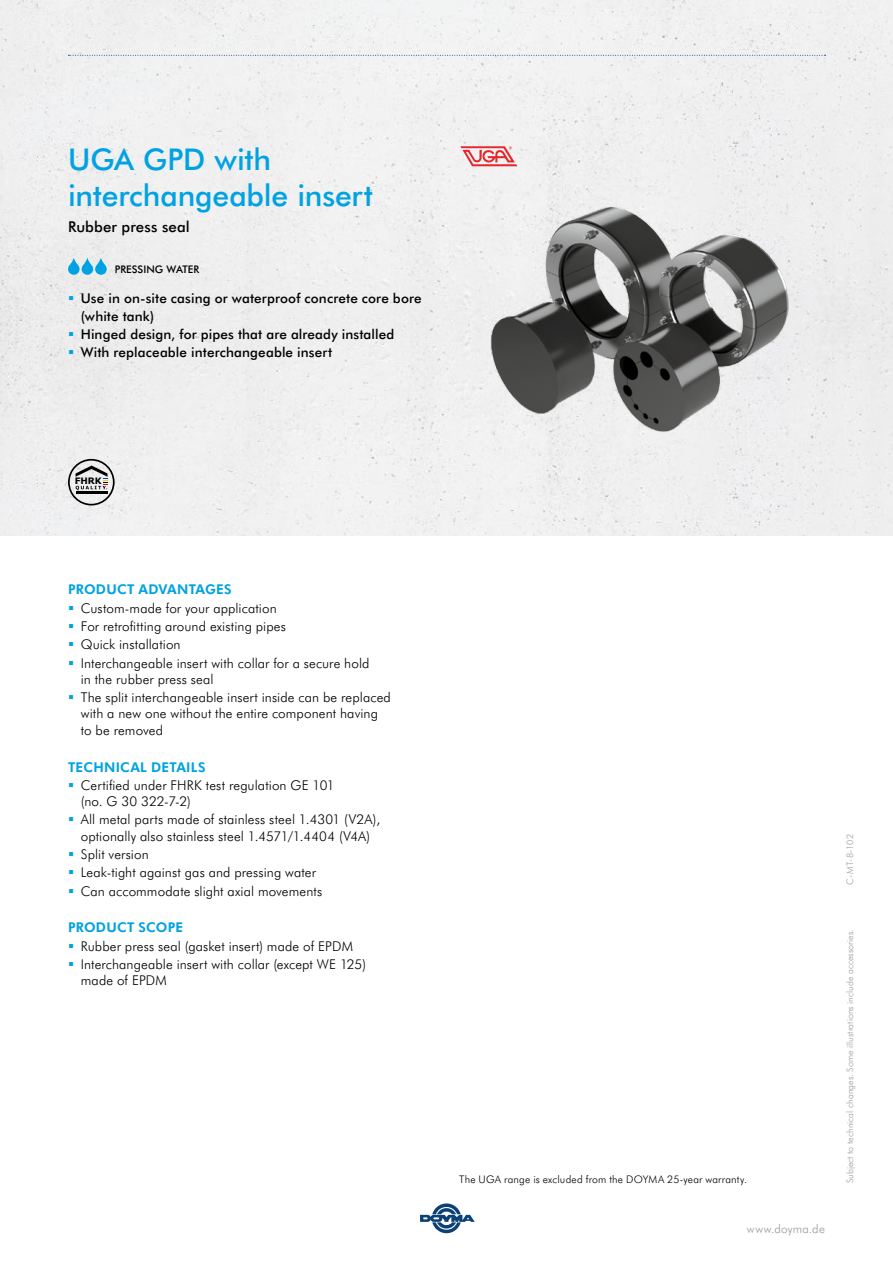
<style>
.page{position:relative;width:893px;height:1263px;background:#fff}
.page>*{position:absolute;margin:0;border:0;box-sizing:border-box;transform-origin:0 0}
.t1{font:500 30px/36px "Futura BT";letter-spacing:-.005em;color:#00a2e2}
.t2{font:500 15px "Futura BT";letter-spacing:.01em;color:#000}
.t3{font:300 13.5px/18.3px "Futura BT";letter-spacing:.01em;color:#000}
.t4{font:500 13.5px/18px "Futura BT";letter-spacing:.01em;color:#000}
.t5{font:700 13.5px "Futura BT";letter-spacing:.015em;color:#00a2e2}
.t6{font:300 12px "Futura BT";letter-spacing:.015em;color:#9c9c9d}
.t7{font:300 10.5px "Futura BT";letter-spacing:.015em;color:#000}
.t8{font:500 10.5px "Futura BT";color:#000}
.t9{font:300 9px "Futura BT";color:#9c9c9d}
.t10{font:700 8.85px "Verdana";color:#000}
</style>
<div class="page">
<div style="left:0;top:0;width:893px;height:535px;background:#efeff0"></div>
<svg style="left:420px;top:1203px;width:55px;height:30px"></svg>
<svg style="left:68px;top:55px;width:758px;height:1px"></svg>
<img style="left:459px;top:179px;width:366px;height:276px">
<svg style="left:459px;top:146px;width:60px;height:20px"></svg>
<svg style="left:68px;top:459px;width:47px;height:46px"></svg>
<svg style="left:68px;top:258px;width:39px;height:17px"></svg>
<svg style="left:69px;top:296px;width:4px;height:4px"></svg>
<svg style="left:69px;top:332px;width:4px;height:4px"></svg>
<svg style="left:69px;top:350px;width:4px;height:4px"></svg>
<h1 class="t1" style="left:68px;top:139px;width:306px">UGA GPD with interchangeable insert</h1>
<p class="t2" style="left:68px;top:216px;width:123px">Rubber press seal</p>
<p class="t8" style="left:115px;top:261px;width:86px">PRESSING WATER</p>
<p class="t4" style="left:81px;top:289px;width:342px">Use in on-site casing or waterproof concrete core bore (white tank)<br>Hinged design, for pipes that are already installed With replaceable interchangeable insert</p>
<p class="t10" style="left:75px;top:475px;width:29px">FHRK</p>
<p class="t5" style="left:68px;top:580px;width:165px">PRODUCT ADVANTAGES</p>
<p class="t3" style="left:81px;top:598px;width:290px">Custom-made for your application<br>For retrofitting around existing pipes<br>Quick installation<br>Interchangeable insert with collar for a secure hold</p>
<p class="t3" style="left:81px;top:669px;width:312px">in the rubber press seal<br>The split interchangeable insert inside can be replaced</p>
<p class="t3" style="left:81px;top:705px;width:299px;line-height:16.2px">with a new one without the entire component having to be removed</p>
<p class="t5" style="left:68px;top:757px;width:139px">TECHNICAL DETAILS</p>
<p class="t3" style="left:81px;top:776px;width:255px;line-height:16.2px">Certified under FHRK test regulation GE 101 (no. G 30 322-7-2)</p>
<p class="t3" style="left:81px;top:811px;width:301px;line-height:16.2px">All metal parts made of stainless steel 1.4301 (V2A), optionally also stainless steel 1.4571/1.4404 (V4A)</p>
<p class="t3" style="left:81px;top:844px;width:243px">Split version<br>Leak-tight against gas and pressing water<br>Can accommodate slight axial movements</p>
<p class="t5" style="left:68px;top:918px;width:117px">PRODUCT SCOPE</p>
<p class="t3" style="left:81px;top:936px;width:287px">Rubber press seal (gasket insert) made of EPDM<br>Interchangeable insert with collar (except WE 125)</p>
<p class="t3" style="left:81px;top:971px;width:88px">made of EPDM</p>
<p class="t7" style="left:459px;top:1172px;width:289px">The UGA range is excluded from the DOYMA 25-year warranty.</p>
<p class="t6" style="left:747px;top:1221px;width:79px">www.doyma.de</p>
<p class="t9" style="left:844px;top:884px;width:52px;rotate:-90deg">C-MT-8-102</p>
<p class="t9" style="left:844px;top:1183px;width:256px;rotate:-90deg">Subject to technical changes. Some illustrations include accessories.</p>
</div>
